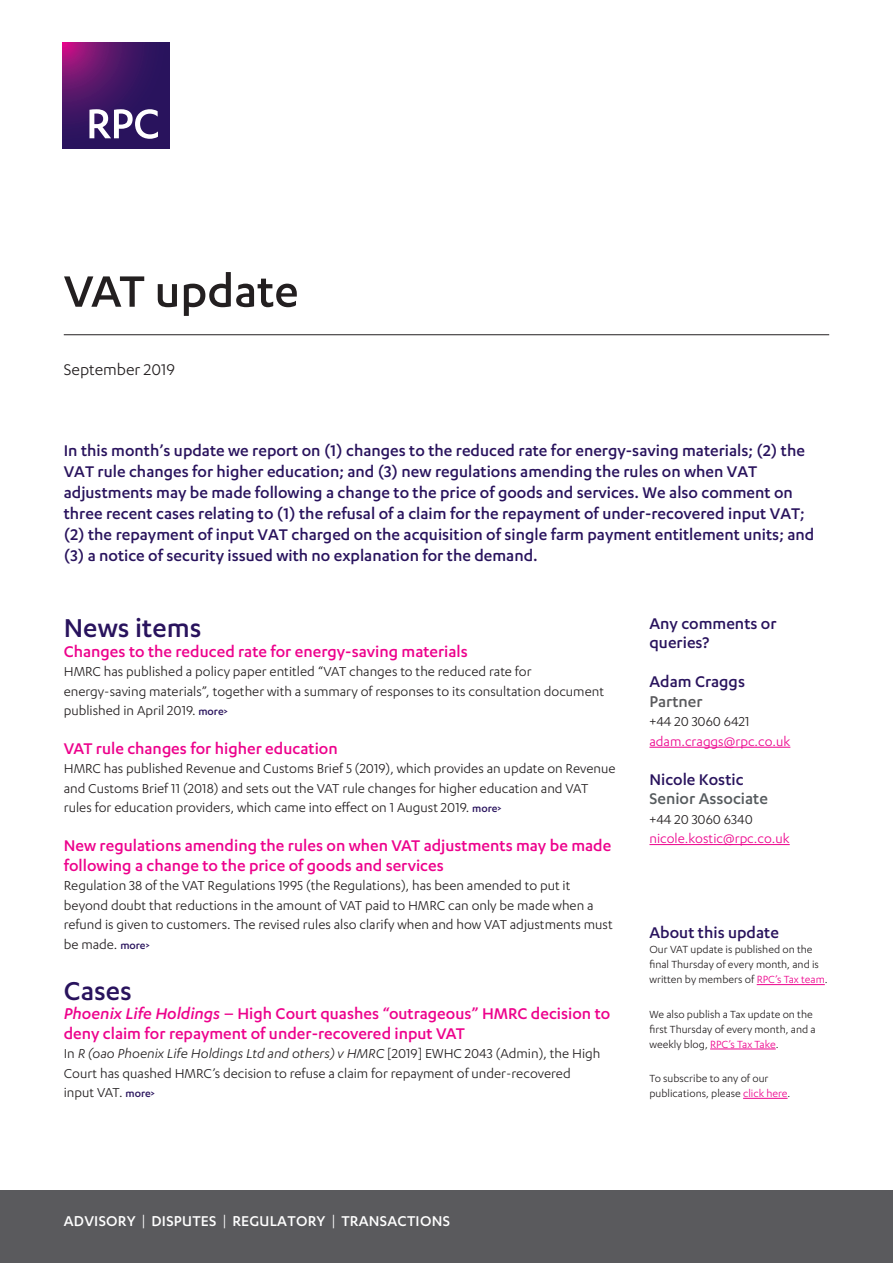
<style>
.page{position:relative;width:893px;height:1263px;background:#fff}
.page>*{position:absolute;margin:0;border:0;box-sizing:border-box;transform-origin:0 0}
.Main_cover_title__on{font:500 51px "Karbon";color:#231f20}
.Update_section_title{font:500 30px "Karbon";color:#29135d}
.Intro_text__12pt{font:500 18px/21px "Karbon";color:#29135d}
.Update_article_title{font:500 18px/19.5px "Karbon";color:#ed028c}
.Heading_2__pink{font:500 18px/19.5px "Karbon";color:#ed028c}
.Contacts_title{font:500 18px/19.5px "Karbon";color:#29135d}
.Contacts_Name{font:500 18px "Karbon";color:#29135d}
.NEW_Contacts_positio{font:500 18px "Karbon";color:#565b5e}
.Date_style{font:18px "Karbon";color:#231f20}
.Contacts_position{font:500 18px "Karbon";color:#5a5a5d}
.t1{font:500 16.5px "Karbon";letter-spacing:.015em;color:#fff}
.Body{font:15px/19.5px "Karbon";color:#231f20}
.Contacts_email_tel{font:15px "Karbon";color:#ed028c}
.Contacts_email_tel-2{font:15px "Karbon";color:#231f20}
.Body-2{font:12px/15px "Karbon";color:#231f20}
.s1{font-weight:500;font-size:12px;color:#29135d}
.s2{font-style:italic}
.s3{color:#ed028c}
.s4{font-weight:400}
</style>
<div class="page">
<svg style="left:63px;top:43px;width:106px;height:106px;background:#461565"></svg>
<svg style="left:89px;top:109px;width:69px;height:30px"></svg>
<div style="left:0;top:1191px;width:893px;height:72px;background:#5a5a5d"></div>
<hr style="left:64px;top:334px;width:765px;height:1px;background:#231f20">
<hr style="left:649px;top:747px;width:141px;height:1px;background:#ed028c">
<hr style="left:649px;top:844px;width:141px;height:1px;background:#ed028c">
<hr style="left:757px;top:984px;width:68px;height:1px;background:#ed028c">
<hr style="left:710px;top:1049px;width:66px;height:1px;background:#ed028c">
<hr style="left:743px;top:1098px;width:45px;height:1px;background:#ed028c">
<p class="Main_cover_title__on" style="left:64px;top:263px;width:236px">VAT update</p>
<p class="Date_style" style="left:64px;top:360px;width:113px">September 2019</p>
<p class="Intro_text__12pt" style="left:64px;top:439px;width:752px">In this month’s update we report on (1) changes to the reduced rate for energy-saving materials; (2) the VAT rule changes for higher education; and (3) new regulations amending the rules on when VAT adjustments may be made following a change to the price of goods and services. We also comment on three recent cases relating to (1) the refusal of a claim for the repayment of under-recovered input VAT; (2) the repayment of input VAT charged on the acquisition of single farm payment entitlement units; and (3) a notice of security issued with no explanation for the demand.</p>
<p class="Update_section_title" style="left:64px;top:611px;width:139px">News items</p>
<p class="Update_article_title" style="left:64px;top:641px;width:406px">Changes to the reduced rate for energy-saving materials</p>
<p class="Body" style="left:64px;top:661px;width:542px">HMRC has published a policy paper entitled “VAT changes to the reduced rate for energy-saving materials”, together with a summary of responses to its consultation document published in April 2019. <span class="s1">more&gt;</span></p>
<p class="Update_article_title" style="left:64px;top:738px;width:275px">VAT rule changes for higher education</p>
<p class="Body" style="left:64px;top:759px;width:553px">HMRC has published Revenue and Customs Brief 5 (2019), which provides an update on Revenue and Customs Brief 11 (2018) and sets out the VAT rule changes for higher education and VAT rules for education providers, which came into effect on 1 August 2019. <span class="s1">more&gt;</span></p>
<p class="Update_article_title" style="left:64px;top:835px;width:549px">New regulations amending the rules on when VAT adjustments may be made following a change to the price of goods and services</p>
<p class="Body" style="left:64px;top:875px;width:551px">Regulation 38 of the VAT Regulations 1995 (the Regulations), has been amended to put it beyond doubt that reductions in the amount of VAT paid to HMRC can only be made when a refund is given to customers. The revised rules also clarify when and how VAT adjustments must be made. <span class="s1">more&gt;</span></p>
<p class="Update_section_title" style="left:64px;top:974px;width:70px">Cases</p>
<p class="Heading_2__pink" style="left:64px;top:1003px;width:548px"><span class="s2">Phoenix Life Holdings</span> – High Court quashes “outrageous” HMRC decision to deny claim for repayment of under-recovered input VAT</p>
<p class="Body" style="left:64px;top:1043px;width:538px">In <span class="s2">R (oao Phoenix Life Holdings Ltd and others) v HMRC</span> [2019] EWHC 2043 (Admin), the High<br>Court has quashed HMRC’s decision to refuse a claim for repayment of under-recovered input VAT. <span class="s1">more&gt;</span></p>
<p class="Contacts_title" style="left:649px;top:613px;width:129px">Any comments or queries?</p>
<p class="Contacts_Name" style="left:649px;top:672px;width:97px">Adam Craggs</p>
<p class="Contacts_position" style="left:649px;top:691px;width:55px">Partner</p>
<p class="Contacts_email_tel-2" style="left:649px;top:713px;width:102px">+44 20 3060 6421</p>
<p class="Contacts_email_tel" style="left:649px;top:733px;width:142px">adam.craggs@rpc.co.uk</p>
<p class="Contacts_Name" style="left:649px;top:769px;width:96px">Nicole Kostic</p>
<p class="NEW_Contacts_positio" style="left:649px;top:788px;width:120px">Senior Associate</p>
<p class="Contacts_email_tel-2" style="left:649px;top:811px;width:105px">+44 20 3060 6340</p>
<p class="Contacts_email_tel" style="left:649px;top:830px;width:142px">nicole.kostic@rpc.co.uk</p>
<p class="Contacts_title" style="left:649px;top:922px;width:131px">About this update</p>
<p class="Body-2" style="left:649px;top:942px;width:180px">Our VAT update is published on the final Thursday of every month, and is written by members of <span class="s3">RPC’s Tax team</span>.</p>
<p class="Body-2" style="left:649px;top:1006px;width:168px">We also publish a Tax update on the first Thursday of every month, and a weekly blog, <span class="s3">RPC’s Tax Take</span>.</p>
<p class="Body-2" style="left:649px;top:1071px;width:142px">To subscribe to any of our publications, please <span class="s3">click here</span>.</p>
<p class="t1" style="left:64px;top:1212px;width:388px">ADVISORY <span class="s4">|</span> DISPUTES <span class="s4">|</span> REGULATORY <span class="s4">|</span> TRANSACTIONS</p>
</div>
